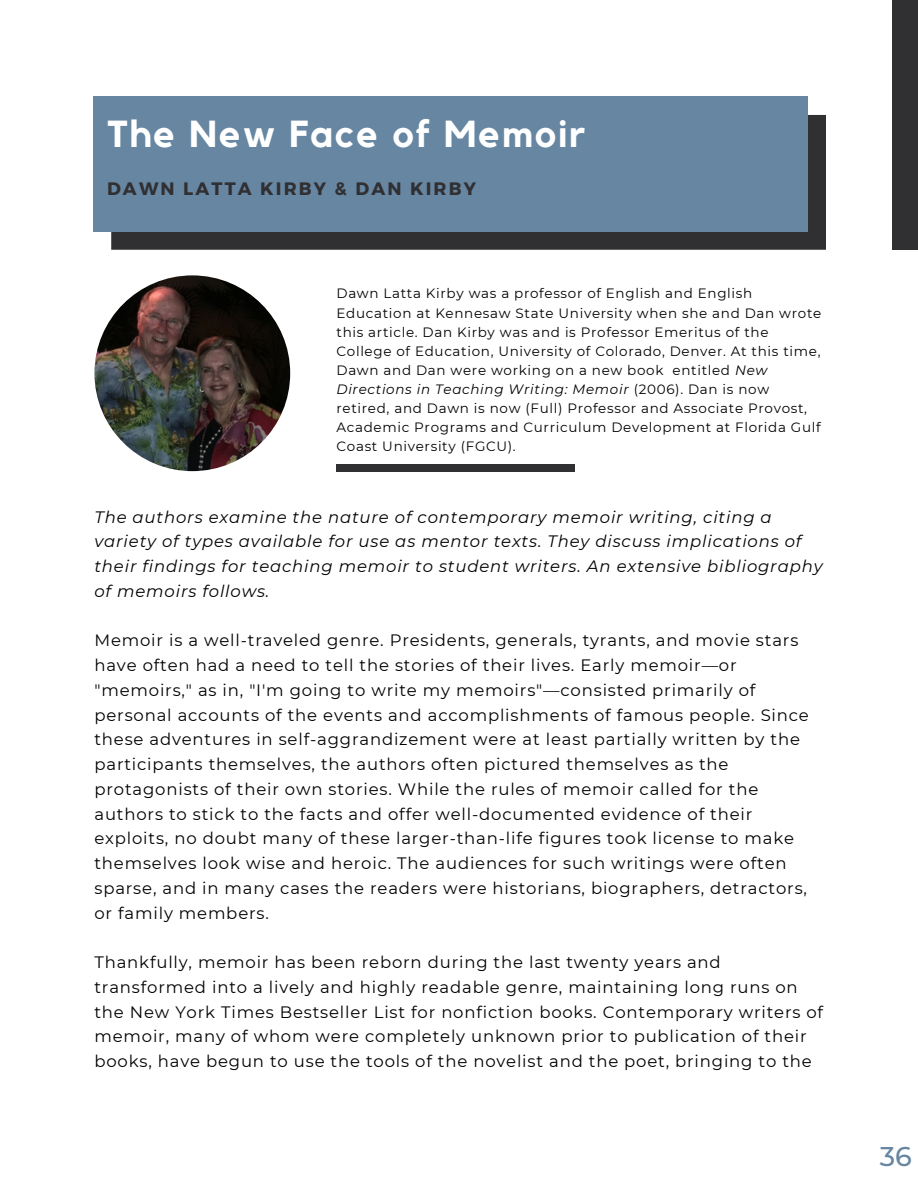
<style>
.page{position:relative;width:918px;height:1188px;background:#fff}
.page>*{position:absolute;margin:0;border:0;box-sizing:border-box;transform-origin:0 0}
.t1{font:700 37.5px "Kollektif";letter-spacing:.05em;color:#fff}
.t2{font:500 27px "Montserrat";color:#6686a2}
.t3{font:700 18px "Montserrat";letter-spacing:.12em;color:#302f32}
.t4{font:16.5px/24.8px "Montserrat";letter-spacing:.05em;color:#000}
.t5{font:italic 16.5px/24.8px "Montserrat";letter-spacing:.05em;color:#000}
.t6{font:13.5px/19.2px "Montserrat";letter-spacing:.05em;color:#000}
.s1{font-style:italic}
</style>
<div class="page">
<img style="left:94px;top:275px;width:196px;height:196px;border-radius:50%">
<div style="left:337px;top:464px;width:238px;height:7px;background:#302f32"></div>
<div style="left:892px;top:0;width:26px;height:250px;background:#302f32"></div>
<div style="left:111px;top:115px;width:715px;height:135px;background:#302f32"></div>
<div style="left:93px;top:97px;width:715px;height:135px;background:#6686a2"></div>
<h1 class="t1" style="left:107px;top:117px;width:480px">The New Face of Memoir</h1>
<p class="t3" style="left:107px;top:177px;width:371px">DAWN LATTA KIRBY &amp; DAN KIRBY</p>
<p class="t6" style="left:337px;top:284px;width:486px">Dawn Latta Kirby was a professor of English and English Education at Kennesaw State University when she and Dan wrote this article. Dan Kirby was and is Professor Emeritus of the College of Education, University of Colorado, Denver. At this time, Dawn and Dan were working on a new book entitled <span class="s1">New Directions in Teaching Writing: Memoir</span> (2006). Dan is now retired, and Dawn is now (Full) Professor and Associate Provost, Academic Programs and Curriculum Development at Florida Gulf Coast University (FGCU).</p>
<p class="t5" style="left:94px;top:504px;width:730px">The authors examine the nature of contemporary memoir writing, citing a variety of types available for use as mentor texts. They discuss implications of their findings for teaching memoir to student writers. An extensive bibliography of memoirs follows.</p>
<p class="t4" style="left:94px;top:628px;width:716px">Memoir is a well-traveled genre. Presidents, generals, tyrants, and movie stars have often had a need to tell the stories of their lives. Early memoir—or "memoirs," as in, "I'm going to write my memoirs"—consisted primarily of personal accounts of the events and accomplishments of famous people. Since these adventures in self-aggrandizement were at least partially written by the participants themselves, the authors often pictured themselves as the protagonists of their own stories. While the rules of memoir called for the authors to stick to the facts and offer well-documented evidence of their exploits, no doubt many of these larger-than-life figures took license to make themselves look wise and heroic. The audiences for such writings were often sparse, and in many cases the readers were historians, biographers, detractors, or family members.</p>
<p class="t4" style="left:94px;top:950px;width:730px">Thankfully, memoir has been reborn during the last twenty years and transformed into a lively and highly readable genre, maintaining long runs on the New York Times Bestseller List for nonfiction books. Contemporary writers of memoir, many of whom were completely unknown prior to publication of their books, have begun to use the tools of the novelist and the poet, bringing to the</p>
<h2 class="t2" style="left:880px;top:1140px;width:34px">36</h2>
</div>
